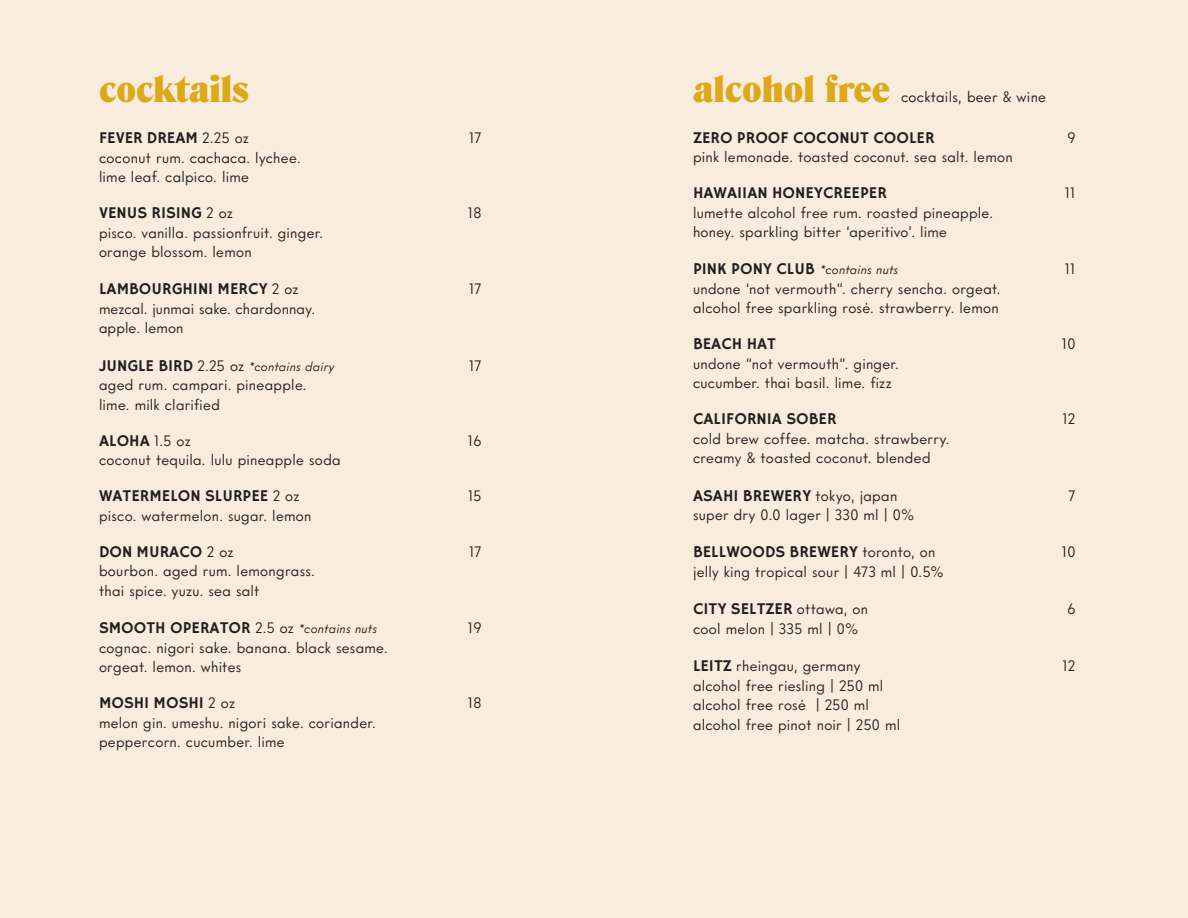
<style>
.page{position:relative;width:1188px;height:918px;background:#f7ecdd}
.page>*{position:absolute;margin:0;border:0;box-sizing:border-box;transform-origin:0 0}
.Section_Header{font:900 37.5px "Denver Serial";color:#dda819}
.Drink_Name{font:16.5px "Hammersmith One";color:#231f20}
.Drink_Description{font:15px/19.5px "Intervogue";letter-spacing:.02em;color:#231f20}
.Drink_Name-2{font:15px "Intervogue";letter-spacing:.02em;color:#231f20}
.Section_Header-2{font:15px "Intervogue";letter-spacing:.02em;color:#231f20}
.Drink_Name-3{font:12.75px "Intervogue Reg Oblq";letter-spacing:.025em;color:#231f20}
.s1{font-family:"Intervogue";font-size:15px}
.s2{font-family:"Hammersmith One";font-size:16.5px}
.s3{font-family:"Intervogue Reg Oblq";font-size:12.75px}
</style>
<div class="page">
<p class="Section_Header" style="left:99px;top:66px;width:151px">cocktails</p>
<p class="Section_Header" style="left:693px;top:66px;width:199px">alcohol free</p>
<p class="Section_Header-2" style="left:901px;top:87px;width:146px">cocktails, beer &amp; wine</p>
<p class="Drink_Name" style="left:99px;top:129px;width:151px">FEVER DREAM <span class="s1">2.25 oz</span></p>
<p class="Drink_Name-2" style="left:469px;top:129px;width:14px">17</p>
<p class="Drink_Description" style="left:99px;top:147px;width:203px">coconut rum. cachaca. lychee. lime leaf. calpico. lime</p>
<p class="Drink_Name" style="left:99px;top:204px;width:136px">VENUS RISING <span class="s1">2 oz</span></p>
<p class="Drink_Name-2" style="left:468px;top:204px;width:15px">18</p>
<p class="Drink_Description" style="left:99px;top:222px;width:226px">pisco. vanilla. passionfruit. ginger. orange blossom. lemon</p>
<p class="Drink_Name" style="left:99px;top:280px;width:201px">LAMBOURGHINI MERCY <span class="s1">2 oz</span></p>
<p class="Drink_Name-2" style="left:469px;top:280px;width:14px">17</p>
<p class="Drink_Description" style="left:99px;top:299px;width:218px">mezcal. junmai sake. chardonnay. apple. lemon</p>
<p class="Drink_Name-3" style="left:99px;top:358px;width:237px"><span class="s2">JUNGLE BIRD</span> <span class="s1">2.25 oz</span> *contains dairy</p>
<p class="Drink_Name-2" style="left:469px;top:356px;width:14px">17</p>
<p class="Drink_Description" style="left:99px;top:375px;width:209px">aged rum. campari. pineapple. lime. milk clarified</p>
<p class="Drink_Name" style="left:99px;top:431px;width:93px">ALOHA <span class="s1">1.5 oz</span></p>
<p class="Drink_Name-2" style="left:468px;top:431px;width:15px">16</p>
<p class="Drink_Description" style="left:99px;top:450px;width:243px">coconut tequila. lulu pineapple soda</p>
<p class="Drink_Name" style="left:99px;top:487px;width:202px">WATERMELON SLURPEE <span class="s1">2 oz</span></p>
<p class="Drink_Name-2" style="left:468px;top:487px;width:15px">15</p>
<p class="Drink_Description" style="left:99px;top:505px;width:214px">pisco. watermelon. sugar. lemon</p>
<p class="Drink_Name" style="left:99px;top:542px;width:136px">DON MURACO <span class="s1">2 oz</span></p>
<p class="Drink_Name-2" style="left:469px;top:542px;width:14px">17</p>
<p class="Drink_Description" style="left:99px;top:561px;width:217px">bourbon. aged rum. lemongrass. thai spice. yuzu. sea salt</p>
<p class="Drink_Name" style="left:99px;top:619px;width:280px">SMOOTH OPERATOR <span class="s1">2.5 oz</span> <span class="s3">*contains nuts</span></p>
<p class="Drink_Name-2" style="left:468px;top:619px;width:15px">19</p>
<p class="Drink_Description" style="left:99px;top:637px;width:290px">cognac. nigori sake. banana. black sesame. orgeat. lemon. whites</p>
<p class="Drink_Name" style="left:99px;top:694px;width:138px">MOSHI MOSHI <span class="s1">2 oz</span></p>
<p class="Drink_Name-2" style="left:468px;top:694px;width:15px">18</p>
<p class="Drink_Description" style="left:99px;top:712px;width:278px">melon gin. umeshu. nigori sake. coriander. peppercorn. cucumber. lime</p>
<p class="Drink_Name" style="left:693px;top:128px;width:243px">ZERO PROOF COCONUT COOLER</p>
<p class="Drink_Name-2" style="left:1067px;top:128px;width:10px">9</p>
<p class="Drink_Description" style="left:693px;top:147px;width:321px">pink lemonade. toasted coconut. sea salt. lemon</p>
<p class="Drink_Name" style="left:693px;top:184px;width:195px">HAWAIIAN HONEYCREEPER</p>
<p class="Drink_Name-2" style="left:1065px;top:184px;width:12px">11</p>
<p class="Drink_Description" style="left:693px;top:202px;width:302px">lumette alcohol free rum. roasted pineapple. honey. sparkling bitter ‘aperitivo’. lime</p>
<p class="Drink_Name-3" style="left:693px;top:262px;width:207px"><span class="s2">PINK PONY CLUB</span> *contains nuts</p>
<p class="Drink_Name-2" style="left:1065px;top:260px;width:12px">11</p>
<p class="Drink_Description" style="left:693px;top:279px;width:309px">undone ‘not vermouth”. cherry sencha. orgeat. alcohol free sparkling rosé. strawberry. lemon</p>
<p class="Drink_Name" style="left:693px;top:335px;width:85px">BEACH HAT</p>
<p class="Drink_Name-2" style="left:1062px;top:335px;width:15px">10</p>
<p class="Drink_Description" style="left:693px;top:354px;width:207px">undone “not vermouth”. ginger. cucumber. thai basil. lime. fizz</p>
<p class="Drink_Name" style="left:693px;top:410px;width:145px">CALIFORNIA SOBER</p>
<p class="Drink_Name-2" style="left:1062px;top:410px;width:15px">12</p>
<p class="Drink_Description" style="left:693px;top:429px;width:258px">cold brew coffee. matcha. strawberry. creamy &amp; toasted coconut. blended</p>
<p class="Drink_Name" style="left:693px;top:486px;width:206px">ASAHI BREWERY <span class="s1">tokyo, japan</span></p>
<p class="Drink_Name-2" style="left:1069px;top:486px;width:8px">7</p>
<p class="Drink_Description" style="left:693px;top:505px;width:223px">super dry 0.0 lager | 330 ml | 0%</p>
<p class="Drink_Name" style="left:693px;top:543px;width:244px">BELLWOODS BREWERY <span class="s1">toronto, on</span></p>
<p class="Drink_Name-2" style="left:1062px;top:543px;width:15px">10</p>
<p class="Drink_Description" style="left:693px;top:562px;width:252px">jelly king tropical sour | 473 ml | 0.5%</p>
<p class="Drink_Name" style="left:693px;top:600px;width:177px">CITY SELTZER <span class="s1">ottawa, on</span></p>
<p class="Drink_Name-2" style="left:1067px;top:599px;width:10px">6</p>
<p class="Drink_Description" style="left:693px;top:618px;width:167px">cool melon | 335 ml | 0%</p>
<p class="Drink_Name-2" style="left:693px;top:656px;width:169px"><span class="s2">LEITZ</span> rheingau, germany</p>
<p class="Drink_Name-2" style="left:1062px;top:656px;width:15px">12</p>
<p class="Drink_Description" style="left:693px;top:675px;width:209px">alcohol free riesling | 250 ml alcohol free rosé | 250 ml alcohol free pinot noir | 250 ml</p>
</div>
